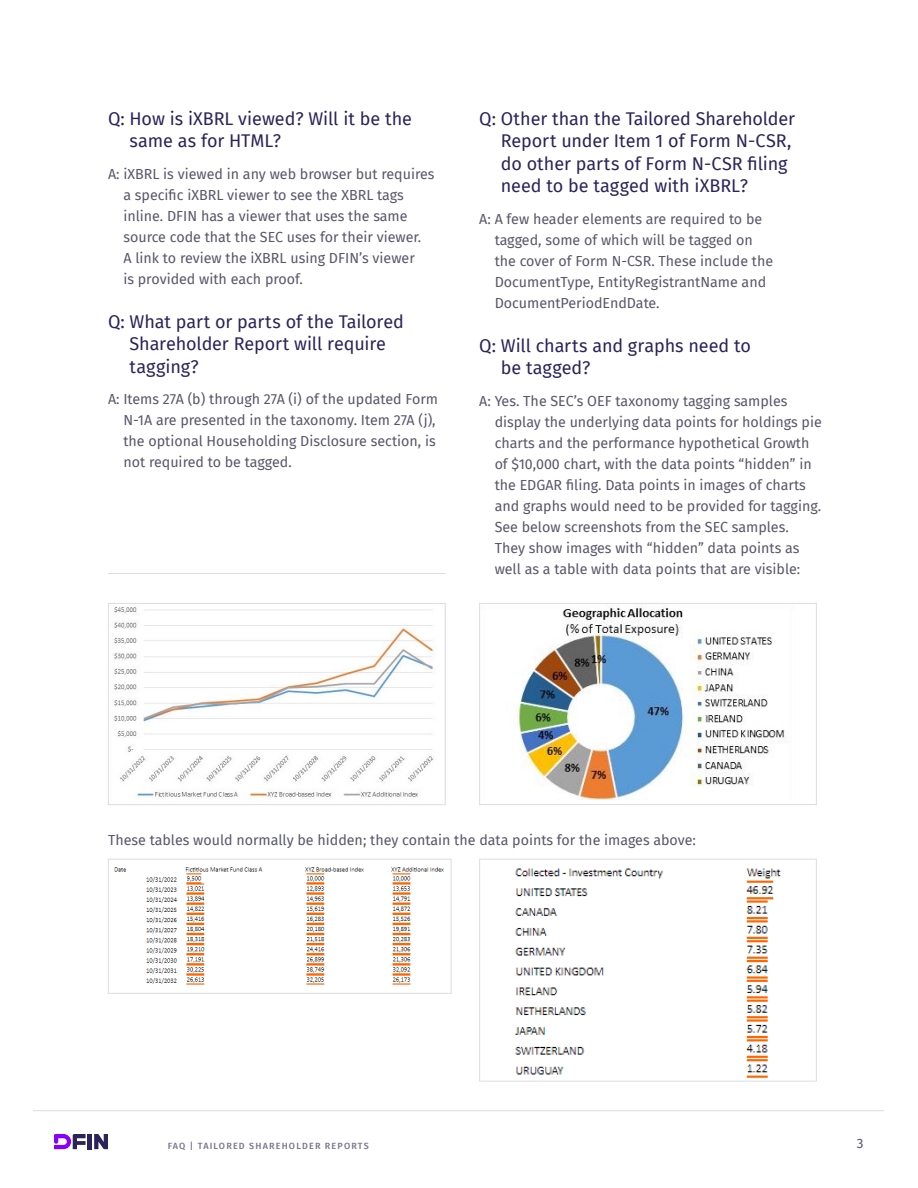
<style>
.page{position:relative;width:918px;height:1188px;background:#fff}
.page>*{position:absolute;margin:0;border:0;box-sizing:border-box;transform-origin:0 0}
.t1{font:18px/22.5px "Fira Sans";letter-spacing:-.005em;color:#2c235a}
.t2{font:14.25px/21px "Fira Sans";color:#58576b}
.t3{font:13.5px "Fira Sans";color:#58576b}
.t4{font:500 9px "Fira Sans";letter-spacing:.13em;color:#78738c}
</style>
<div class="page">
<hr style="left:88px;top:1134px;width:4px;height:15px;background:#2c235a">
<svg style="left:94px;top:1134px;width:14px;height:15px"></svg>
<svg style="left:54px;top:1134px;width:32px;height:15px"></svg>
<hr style="left:33px;top:1110px;width:851px;height:1px;background:#dddce2">
<hr style="left:108px;top:573px;width:338px;height:1px;background:#dddce2">
<img style="left:113px;top:607px;width:322px;height:192px">
<div style="left:108px;top:603px;width:338px;height:202px;border:1px solid #dddce2"></div>
<img style="left:516px;top:605px;width:271px;height:195px">
<div style="left:479px;top:603px;width:338px;height:202px;border:1px solid #dddce2"></div>
<img style="left:114px;top:867px;width:330px;height:118px">
<div style="left:108px;top:859px;width:344px;height:135px;border:1px solid #dddce2"></div>
<img style="left:514px;top:868px;width:267px;height:210px">
<div style="left:479px;top:859px;width:338px;height:223px;border:1px solid #dddce2"></div>
<p class="t1" style="left:130px;top:107px;width:284px;text-indent:-22px">Q: How is iXBRL viewed? Will it be the same as for HTML?</p>
<p class="t2" style="left:123px;top:163px;width:313px;text-indent:-15px">A: iXBRL is viewed in any web browser but requires a specific iXBRL viewer to see the XBRL tags inline. DFIN has a viewer that uses the same source code that the SEC uses for their viewer.<br>A link to review the iXBRL using DFIN’s viewer<br>is provided with each proof.</p>
<p class="t1" style="left:130px;top:310px;width:276px;text-indent:-22px">Q: What part or parts of the Tailored<br>Shareholder Report will require tagging?</p>
<p class="t2" style="left:123px;top:389px;width:316px;text-indent:-15px">A: Items 27A (b) through 27A (i) of the updated Form N-1A are presented in the taxonomy. Item 27A (j), the optional Householding Disclosure section, is not required to be tagged.</p>
<p class="t1" style="left:501px;top:107px;width:296px;text-indent:-22px">Q: Other than the Tailored Shareholder Report under Item 1 of Form N-CSR, do other parts of Form N-CSR filing need to be tagged with iXBRL?</p>
<p class="t2" style="left:495px;top:208px;width:280px;text-indent:-15px">A: A few header elements are required to be tagged, some of which will be tagged on the cover of Form N-CSR. These include the DocumentType, EntityRegistrantName and DocumentPeriodEndDate.</p>
<p class="t1" style="left:501px;top:334px;width:252px;text-indent:-22px">Q: Will charts and graphs need to be tagged?</p>
<p class="t2" style="left:495px;top:390px;width:329px;text-indent:-15px">A: Yes. The SEC’s OEF taxonomy tagging samples display the underlying data points for holdings pie charts and the performance hypothetical Growth of $10,000 chart, with the data points “hidden” in the EDGAR filing. Data points in images of charts and graphs would need to be provided for tagging.<br>See below screenshots from the SEC samples.<br>They show images with “hidden” data points as well as a table with data points that are visible:</p>
<p class="t2" style="left:108px;top:829px;width:590px">These tables would normally be hidden; they contain the data points for the images above:</p>
<p class="t4" style="left:168px;top:1139px;width:202px">FAQ | TAILORED SHAREHOLDER REPORTS</p>
<p class="t3" style="left:857px;top:1134px;width:8px">3</p>
</div>
